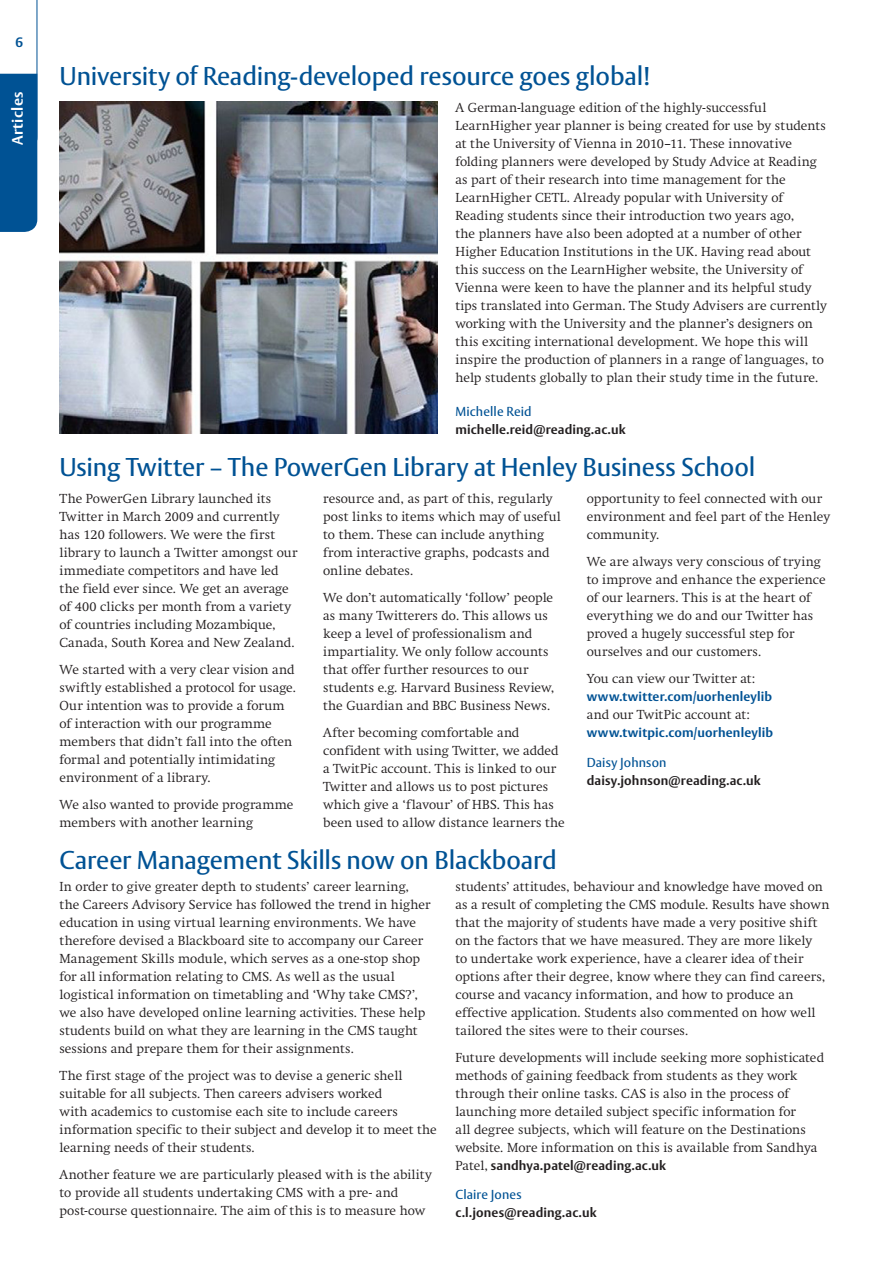
<style>
.page{position:relative;width:893px;height:1263px;background:#fff}
.page>*{position:absolute;margin:0;border:0;box-sizing:border-box;transform-origin:0 0}
.Article_heading{font:25.5px "Rdg Vesta 3";letter-spacing:-.005em;color:#005294}
.t1{font:700 15px "Rdg Vesta";letter-spacing:.025em;color:#fff}
.t2{font:700 13.5px "Rdg Vesta";color:#005294}
.text{font:12.9px/18px "Rdg Swift";letter-spacing:.01em;color:#231f20}
.Author{font:700 12.9px/18px "Rdg Vesta";letter-spacing:.01em;color:#231f20}
.text-2{font:700 12.9px/18px "Rdg Vesta";letter-spacing:.015em;color:#005294}
.s1{font-family:"Rdg Vesta 3";font-weight:400;color:#005294}
.s2{font-family:"Rdg Swift";font-weight:400;color:#231f20}
.s3{font-family:"Rdg Vesta";font-weight:700}
</style>
<div class="page">
<svg style="left:0;top:0;width:38px;height:232px"></svg>
<img style="left:60px;top:102px;width:378px;height:331px">
<p class="t2" style="left:15px;top:33px;width:9px">6</p>
<p class="t1" style="left:8px;top:145px;width:55px;rotate:-90deg">Articles</p>
<p class="Article_heading" style="left:60px;top:61px;width:592px">University of Reading-developed resource goes global!</p>
<p class="text" style="left:455px;top:98px;width:373px">A German-language edition of the highly-successful LearnHigher year planner is being created for use by students at the University of Vienna in 2010–11. These innovative folding planners were developed by Study Advice at Reading as part of their research into time management for the LearnHigher CETL. Already popular with University of Reading students since their introduction two years ago,<br>the planners have also been adopted at a number of other Higher Education Institutions in the UK. Having read about this success on the LearnHigher website, the University of Vienna were keen to have the planner and its helpful study tips translated into German. The Study Advisers are currently working with the University and the planner’s designers on this exciting international development. We hope this will inspire the production of planners in a range of languages, to help students globally to plan their study time in the future.</p>
<p class="Author" style="left:455px;top:403px;width:172px"><span class="s1">Michelle Reid </span>michelle.reid@reading.ac.uk</p>
<p class="Article_heading" style="left:60px;top:452px;width:697px">Using Twitter – The PowerGen Library at Henley Business School</p>
<p class="text" style="left:60px;top:490px;width:239px">The PowerGen Library launched its Twitter in March 2009 and currently has 120 followers. We were the first library to launch a Twitter amongst our immediate competitors and have led the field ever since. We get an average of 400 clicks per month from a variety of countries including Mozambique, Canada, South Korea and New Zealand.</p>
<p class="text" style="left:60px;top:661px;width:238px">We started with a very clear vision and swiftly established a protocol for usage.<br>Our intention was to provide a forum of interaction with our programme members that didn’t fall into the often formal and potentially intimidating environment of a library.</p>
<p class="text" style="left:60px;top:796px;width:236px">We also wanted to provide programme members with another learning</p>
<p class="text" style="left:323px;top:490px;width:239px">resource and, as part of this, regularly post links to items which may of useful to them. These can include anything from interactive graphs, podcasts and online debates.</p>
<p class="text" style="left:323px;top:589px;width:233px">We don’t automatically ‘follow’ people as many Twitterers do. This allows us keep a level of professionalism and impartiality. We only follow accounts that offer further resources to our students e.g. Harvard Business Review, the Guardian and BBC Business News.</p>
<p class="text" style="left:323px;top:724px;width:243px">After becoming comfortable and confident with using Twitter, we added a TwitPic account. This is linked to our Twitter and allows us to post pictures which give a ‘flavour’ of HBS. This has been used to allow distance learners the</p>
<p class="text" style="left:587px;top:490px;width:245px">opportunity to feel connected with our environment and feel part of the Henley community.</p>
<p class="text" style="left:587px;top:553px;width:240px">We are always very conscious of trying to improve and enhance the experience of our learners. This is at the heart of everything we do and our Twitter has proved a hugely successful step for ourselves and our customers.</p>
<p class="text-2" style="left:587px;top:670px;width:188px"><span class="s2">You can view our Twitter at: </span>www.twitter.com/uorhenleylib <span class="s2">and our TwitPic account at: </span>www.twitpic.com/uorhenleylib</p>
<p class="Author" style="left:587px;top:754px;width:175px"><span class="s1">Daisy Johnson </span>daisy.johnson@reading.ac.uk</p>
<p class="Article_heading" style="left:60px;top:845px;width:499px">Career Management Skills now on Blackboard</p>
<p class="text" style="left:60px;top:877px;width:372px">In order to give greater depth to students’ career learning, the Careers Advisory Service has followed the trend in higher education in using virtual learning environments. We have therefore devised a Blackboard site to accompany our Career Management Skills module, which serves as a one-stop shop for all information relating to CMS. As well as the usual logistical information on timetabling and ‘Why take CMS?’, we also have developed online learning activities. These help students build on what they are learning in the CMS taught sessions and prepare them for their assignments.</p>
<p class="text" style="left:60px;top:1066px;width:379px">The first stage of the project was to devise a generic shell suitable for all subjects. Then careers advisers worked<br>with academics to customise each site to include careers information specific to their subject and develop it to meet the learning needs of their students.</p>
<p class="text" style="left:60px;top:1165px;width:374px">Another feature we are particularly pleased with is the ability to provide all students undertaking CMS with a pre- and post-course questionnaire. The aim of this is to measure how</p>
<p class="text" style="left:455px;top:877px;width:375px">students’ attitudes, behaviour and knowledge have moved on as a result of completing the CMS module. Results have shown that the majority of students have made a very positive shift on the factors that we have measured. They are more likely<br>to undertake work experience, have a clearer idea of their options after their degree, know where they can find careers, course and vacancy information, and how to produce an effective application. Students also commented on how well tailored the sites were to their courses.</p>
<p class="text" style="left:455px;top:1048px;width:370px">Future developments will include seeking more sophisticated methods of gaining feedback from students as they work through their online tasks. CAS is also in the process of launching more detailed subject specific information for<br>all degree subjects, which will feature on the Destinations website. More information on this is available from Sandhya Patel, <span class="s3">sandhya.patel@reading.ac.uk</span></p>
<p class="Author" style="left:455px;top:1186px;width:143px"><span class="s1">Claire Jones </span>c.l.jones@reading.ac.uk</p>
</div>
